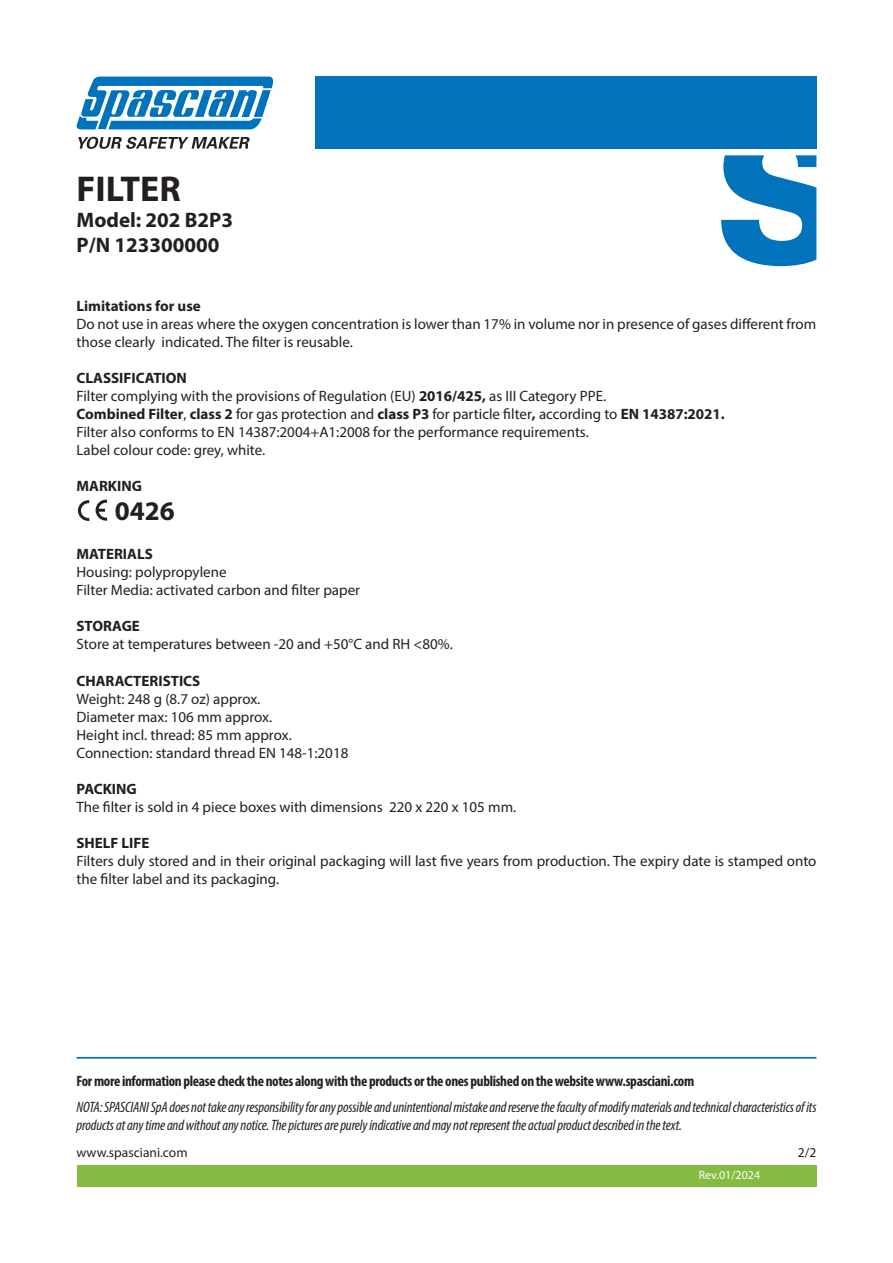
<style>
.page{position:relative;width:893px;height:1263px;background:#fff}
.page>*{position:absolute;margin:0;border:0;box-sizing:border-box;transform-origin:0 0}
.t1{font:700 36px "Myriad Pro";color:#231f20}
.t2{font:700 27px "Myriad Pro";color:#231f20}
.t3{font:700 21px "Myriad Pro";color:#231f20}
.t4{font:15px/18px "Myriad Pro";color:#231f20}
.t5{font:italic condensed 15px/18px "Myriad Pro";letter-spacing:-.01em;color:#231f20}
.t6{font:700 condensed 15px "Myriad Pro";letter-spacing:-.02em;color:#231f20}
.t7{font:700 15px "Myriad Pro";color:#231f20}
.t8{font:13.5px "Myriad Pro";color:#231f20}
.t9{font:12px "Myriad Pro";color:#fff}
.s1{font-weight:700}
</style>
<div class="page">
<hr style="left:77px;top:1057px;width:739px;height:2px;background:#0073bc">
<svg style="left:77px;top:77px;width:196px;height:52px"></svg>
<svg style="left:78px;top:137px;width:172px;height:12px"></svg>
<div style="left:315px;top:77px;width:501px;height:72px;background:#0073bc"></div>
<svg style="left:721px;top:155px;width:95px;height:111px"></svg>
<div style="left:77px;top:1165px;width:739px;height:21px;background:#85bb43"></div>
<svg style="left:78px;top:500px;width:30px;height:21px"></svg>
<p class="t1" style="left:77px;top:166px;width:106px">FILTER</p>
<p class="t3" style="left:77px;top:206px;width:158px">Model: 202 B2P3</p>
<p class="t3" style="left:77px;top:231px;width:144px">P/N 123300000</p>
<p class="t7" style="left:77px;top:296px;width:126px">Limitations for use</p>
<p class="t4" style="left:77px;top:315px;width:741px">Do not use in areas where the oxygen concentration is lower than 17% in volume nor in presence of gases different from those clearly indicated. The filter is reusable.</p>
<p class="t7" style="left:77px;top:368px;width:112px">CLASSIFICATION</p>
<p class="t4" style="left:77px;top:387px;width:531px">Filter complying with the provisions of Regulation (EU) <span class="s1">2016/425,</span> as III Category PPE.</p>
<p class="t4" style="left:77px;top:405px;width:650px"><span class="s1">Combined Filter</span>, <span class="s1">class 2</span> for gas protection and <span class="s1">class P3</span> for particle filter<span class="s1">,</span> according to <span class="s1">EN 14387:2021.</span></p>
<p class="t4" style="left:77px;top:423px;width:514px">Filter also conforms to EN 14387:2004+A1:2008 for the performance requirements.</p>
<p class="t4" style="left:77px;top:441px;width:190px">Label colour code: grey, white.</p>
<p class="t7" style="left:77px;top:476px;width:67px">MARKING</p>
<p class="t2" style="left:115px;top:494px;width:61px">0426</p>
<p class="t7" style="left:77px;top:545px;width:78px">MATERIALS</p>
<p class="t4" style="left:77px;top:563px;width:152px">Housing: polypropylene</p>
<p class="t4" style="left:77px;top:581px;width:285px">Filter Media: activated carbon and filter paper</p>
<p class="t7" style="left:77px;top:617px;width:65px">STORAGE</p>
<p class="t4" style="left:77px;top:635px;width:378px">Store at temperatures between -20 and +50°C and RH &lt;80%.</p>
<p class="t7" style="left:77px;top:671px;width:125px">CHARACTERISTICS</p>
<p class="t4" style="left:77px;top:689px;width:185px">Weight: 248 g (8.7 oz) approx.</p>
<p class="t4" style="left:77px;top:707px;width:197px">Diameter max: 106 mm approx.</p>
<p class="t4" style="left:77px;top:725px;width:217px">Height incl. thread: 85 mm approx.</p>
<p class="t4" style="left:77px;top:743px;width:273px">Connection: standard thread EN 148-1:2018</p>
<p class="t7" style="left:77px;top:779px;width:62px">PACKING</p>
<p class="t4" style="left:77px;top:797px;width:441px">The filter is sold in 4 piece boxes with dimensions 220 x 220 x 105 mm.</p>
<p class="t7" style="left:77px;top:833px;width:74px">SHELF LIFE</p>
<p class="t4" style="left:77px;top:851px;width:741px">Filters duly stored and in their original packaging will last five years from production. The expiry date is stamped onto the filter label and its packaging.</p>
<p class="t6" style="left:77px;top:1072px;width:619px">For more information please check the notes along with the products or the ones published on the website www.spasciani.com</p>
<p class="t5" style="left:77px;top:1097px;width:741px">NOTA: SPASCIANI SpA does not take any responsibility for any possible and unintentional mistake and reserve the faculty of modify materials and technical characteristics of its products at any time and without any notice. The pictures are purely indicative and may not represent the actual product described in the text.</p>
<p class="t8" style="left:77px;top:1144px;width:113px">www.spasciani.com</p>
<p class="t8" style="left:798px;top:1144px;width:20px">2/2</p>
<p class="t9" style="left:699px;top:1167px;width:63px">Rev.01/2024</p>
</div>
